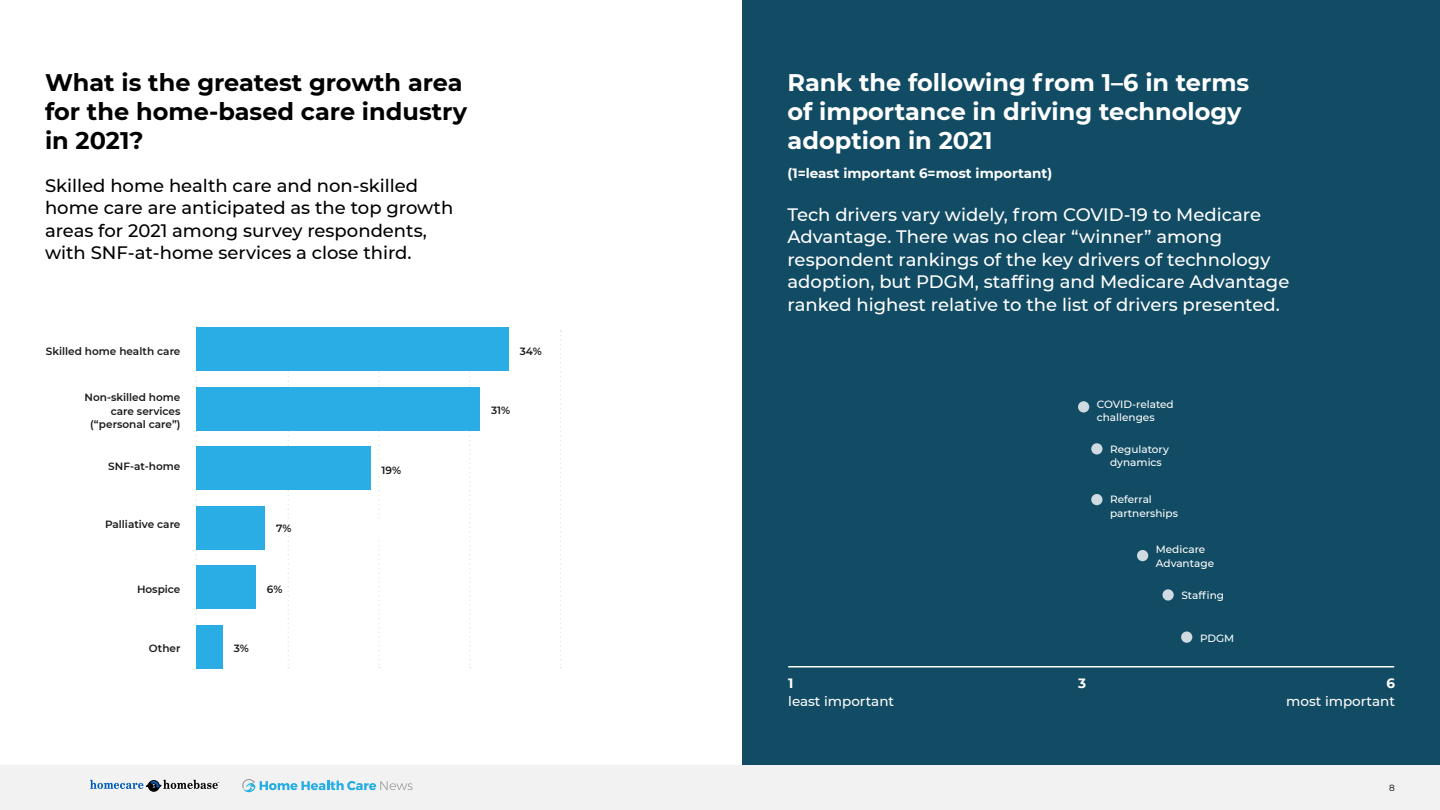
<style>
.page{position:relative;width:1440px;height:810px;background:#fff}
.page>*{position:absolute;margin:0;border:0;box-sizing:border-box;transform-origin:0 0}
.t1{font:700 24px/29.2px "Montserrat";color:#fff}
.t2{font:700 24px/29.2px "Montserrat";color:#000}
.t3{font:500 18px/22.5px "Montserrat";color:#fff}
.t4{font:500 18px/22.5px "Montserrat";color:#000}
.t5{font:700 13.5px "Montserrat";color:#fff}
.t6{font:500 13.5px "Montserrat";color:#fff}
.t7{font:600 10.5px/13.5px "Montserrat";color:#1a1a1a;text-align:right}
.t8{font:500 10.5px/13.5px "Montserrat";color:#fff}
.t9{font:9px "Montserrat";color:#000}
</style>
<div class="page">
<div style="left:0;top:765px;width:1440px;height:45px;background:#f2f2f2"></div>
<svg style="left:90px;top:780px;width:129px;height:11px"></svg>
<svg style="left:242px;top:779px;width:170px;height:13px"></svg>
<svg style="left:196px;top:326px;width:1px;height:300px"></svg>
<svg style="left:287px;top:372px;width:2px;height:297px"></svg>
<svg style="left:378px;top:372px;width:2px;height:297px"></svg>
<svg style="left:469px;top:371px;width:2px;height:298px"></svg>
<svg style="left:560px;top:330px;width:1px;height:339px"></svg>
<div style="left:196px;top:328px;width:312px;height:43px;background:#29ade4"></div>
<div style="left:196px;top:506px;width:69px;height:43px;background:#29ade4"></div>
<div style="left:196px;top:447px;width:174px;height:43px;background:#29ade4"></div>
<div style="left:196px;top:387px;width:284px;height:43px;background:#29ade4"></div>
<div style="left:196px;top:566px;width:60px;height:43px;background:#29ade4"></div>
<div style="left:196px;top:626px;width:27px;height:43px;background:#29ade4"></div>
<div style="left:362px;top:521px;width:26px;height:16px;background:#fff"></div>
<div style="left:378px;top:461px;width:26px;height:15px;background:#fff"></div>
<div style="left:742px;top:0;width:698px;height:765px;background:#124c64"></div>
<hr style="left:788px;top:666px;width:606px;height:2px;background:#fff">
<div style="left:1181px;top:632px;width:11px;height:11px;background:#cfdbe0;border-radius:50%"></div>
<div style="left:1137px;top:550px;width:11px;height:11px;background:#cfdbe0;border-radius:50%"></div>
<svg style="left:1162px;top:589px;width:12px;height:12px"></svg>
<div style="left:1091px;top:494px;width:11px;height:11px;background:#cfdbe0;border-radius:50%"></div>
<div style="left:1091px;top:443px;width:11px;height:11px;background:#cfdbe0;border-radius:50%"></div>
<svg style="left:1078px;top:401px;width:11px;height:12px"></svg>
<div style="left:269px;top:520px;width:33px;height:16px;background:#fff"></div>
<h1 class="t2" style="left:45px;top:66px;width:424px">What is the greatest growth area for the home-based care industry in 2021?</h1>
<p class="t4" style="left:45px;top:173px;width:410px">Skilled home health care and non-skilled home care are anticipated as the top growth areas for 2021 among survey respondents, with SNF-at-home services a close third.</p>
<p class="t7" style="left:46px;top:344px;width:136px">Skilled home health care</p>
<p class="t7" style="left:520px;top:344px;width:23px">34%</p>
<p class="t7" style="left:85px;top:390px;width:97px">Non-skilled home care services (“personal care”)</p>
<p class="t7" style="left:108px;top:459px;width:74px">SNF-at-home</p>
<p class="t7" style="left:381px;top:463px;width:21px">19%</p>
<p class="t7" style="left:491px;top:403px;width:21px">31%</p>
<p class="t7" style="left:105px;top:517px;width:77px">Palliative care</p>
<p class="t7" style="left:276px;top:522px;width:17px">7%</p>
<p class="t7" style="left:137px;top:582px;width:45px">Hospice</p>
<p class="t7" style="left:267px;top:582px;width:17px">6%</p>
<p class="t7" style="left:149px;top:641px;width:33px">Other</p>
<p class="t7" style="left:234px;top:641px;width:17px">3%</p>
<h1 class="t1" style="left:788px;top:66px;width:463px">Rank the following from 1–6 in terms of importance in driving technology adoption in 2021</h1>
<p class="t5" style="left:788px;top:164px;width:266px">(1=least important 6=most important)</p>
<p class="t3" style="left:788px;top:203px;width:503px">Tech drivers vary widely, from COVID-19 to Medicare Advantage. There was no clear “winner” among respondent rankings of the key drivers of technology adoption, but PDGM, staffing and Medicare Advantage ranked highest relative to the list of drivers presented.</p>
<p class="t8" style="left:1097px;top:397px;width:78px">COVID-related challenges</p>
<p class="t8" style="left:1110px;top:442px;width:60px">Regulatory dynamics</p>
<p class="t8" style="left:1110px;top:493px;width:69px">Referral partnerships</p>
<p class="t8" style="left:1156px;top:542px;width:60px">Medicare<br>Advantage</p>
<p class="t8" style="left:1181px;top:588px;width:44px">Staffing</p>
<p class="t5" style="left:788px;top:673px;width:7px">1</p>
<p class="t6" style="left:788px;top:691px;width:107px">least important</p>
<p class="t8" style="left:1200px;top:631px;width:36px">PDGM</p>
<p class="t5" style="left:1078px;top:673px;width:9px">3</p>
<p class="t5" style="left:1386px;top:673px;width:10px">6</p>
<p class="t6" style="left:1286px;top:691px;width:110px">most important</p>
<p class="t9" style="left:1389px;top:781px;width:7px">8</p>
</div>
